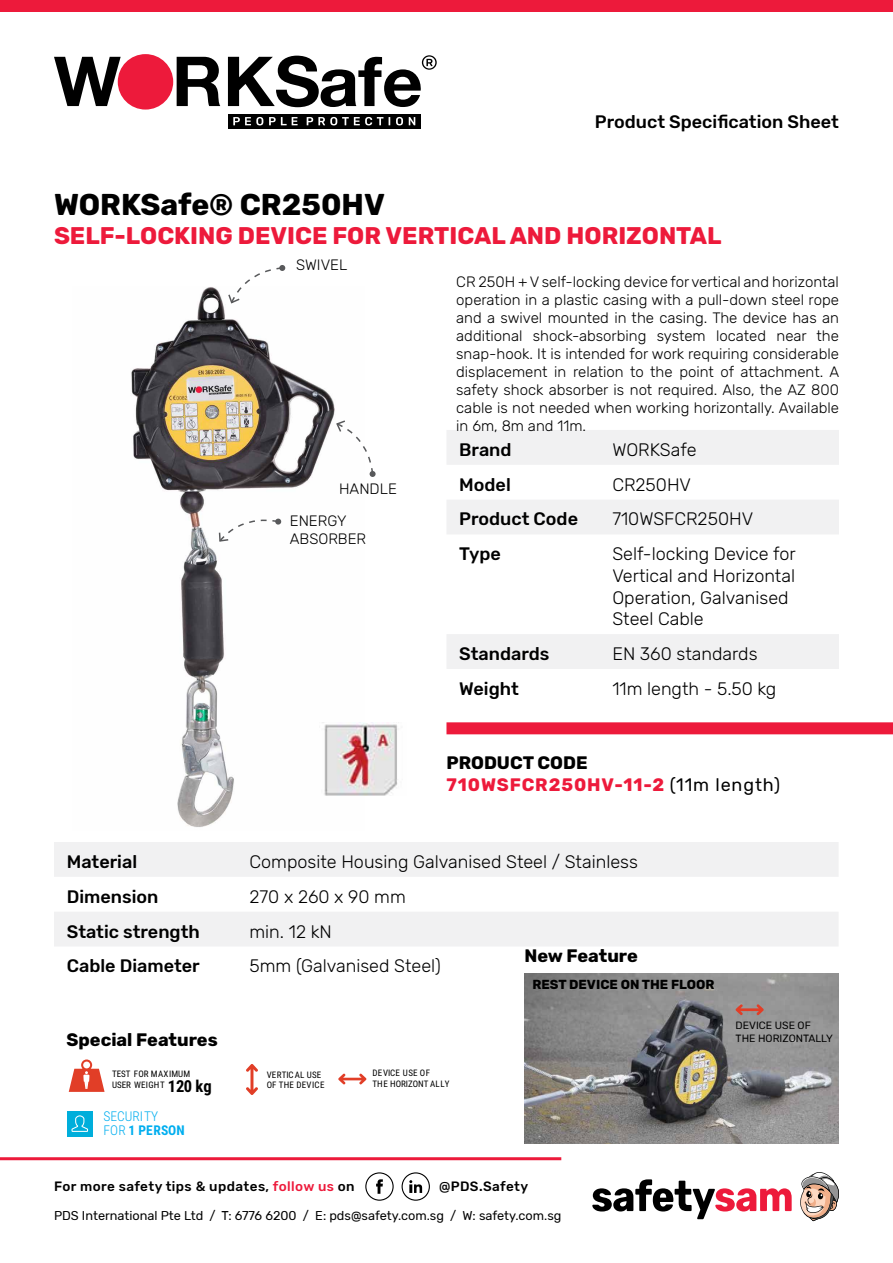
<style>
.page{position:relative;width:893px;height:1263px;background:#fff}
.page>*{position:absolute;margin:0;border:0;box-sizing:border-box;transform-origin:0 0}
.t1{font:700 30px "Rubik";color:#000}
.t2{font:700 24px "Rubik";color:#ed1a3b}
.t3{font:300 18px/21.6px "Rubik";color:#000}
.t4{font:500 18px "Rubik";color:#000}
.t5{font:700 18px/21.6px "Rubik";letter-spacing:.05em;color:#ed1a3b}
.t6{font:700 18px "Rubik";color:#000}
.t7{font:700 16.5px "Roboto Condensed";color:#000}
.t8{font:300 15px/18px "Rubik";color:#000;text-align:justify}
.t9{font:500 13.5px "Rubik";letter-spacing:.03em;color:#000}
.t10{font:300 13.5px/13.5px "Roboto Condensed";color:#00aeef}
.t11{font:700 13.05px "Rubik";color:#000}
.t12{font:12.75px "Rubik";color:#000}
.t13{font:10.5px/12.6px "Rubik";color:#000}
.t14{font:9px/10.5px "Roboto Condensed";color:#000}
.s1{color:#000}
.s2{font-weight:400;color:#000}
.s3{font-weight:700}
.s4{color:#ed1a3b}
</style>
<div class="page">
<svg style="left:54px;top:57px;width:67px;height:49px"></svg>
<svg style="left:177px;top:57px;width:43px;height:49px"></svg>
<div style="left:118px;top:54px;width:55px;height:56px;background:#ed1a3b;border-radius:50%"></div>
<svg style="left:228px;top:55px;width:209px;height:52px"></svg>
<div style="left:228px;top:114px;width:193px;height:14px;background:#000"></div>
<svg style="left:233px;top:117px;width:30px;height:8px"></svg>
<svg style="left:269px;top:117px;width:29px;height:8px"></svg>
<svg style="left:307px;top:117px;width:76px;height:8px"></svg>
<svg style="left:396px;top:117px;width:7px;height:8px"></svg>
<svg style="left:409px;top:117px;width:6px;height:8px"></svg>
<div style="left:0;top:0;width:893px;height:12px;background:#ed1a3b"></div>
<svg style="left:365px;top:1172px;width:29px;height:29px"></svg>
<svg style="left:402px;top:1172px;width:28px;height:29px"></svg>
<hr style="left:0;top:1157px;width:561px;height:3px;background:#ed1a3b">
<svg style="left:592px;top:1179px;width:200px;height:40px"></svg>
<svg style="left:800px;top:1172px;width:39px;height:49px"></svg>
<img style="left:524px;top:973px;width:315px;height:170px">
<svg style="left:54px;top:842px;width:784px;height:104px;fill:#f1f1f2"></svg>
<div style="left:446px;top:722px;width:447px;height:12px;background:#ed1a3b"></div>
<svg style="left:447px;top:430px;width:392px;height:239px"></svg>
<img style="left:131px;top:287px;width:233px;height:540px">
<img style="left:319px;top:723px;width:79px;height:72px">
<svg style="left:69px;top:1059px;width:36px;height:33px"></svg>
<svg style="left:246px;top:1064px;width:12px;height:31px"></svg>
<svg style="left:338px;top:1074px;width:28px;height:10px"></svg>
<div style="left:67px;top:1111px;width:26px;height:25px;background:#00aedb"></div>
<svg style="left:72px;top:1115px;width:16px;height:17px"></svg>
<svg style="left:736px;top:1004px;width:28px;height:11px"></svg>
<svg style="left:227px;top:265px;width:58px;height:40px"></svg>
<svg style="left:218px;top:513px;width:64px;height:30px"></svg>
<svg style="left:335px;top:419px;width:41px;height:58px"></svg>
<p class="t4" style="left:595px;top:112px;width:246px">Product Specification Sheet</p>
<h1 class="t1" style="left:54px;top:187px;width:332px">WORKSafe® CR250HV</h1>
<h2 class="t2" style="left:54px;top:221px;width:669px">SELF-LOCKING DEVICE FOR VERTICAL AND HORIZONTAL</h2>
<p class="t8" style="left:296px;top:257px;width:53px">SWIVEL</p>
<p class="t8" style="left:339px;top:480px;width:59px">HANDLE</p>
<p class="t8" style="left:290px;top:513px;width:78px">ENERGY<br>ABSORBER</p>
<p class="t8" style="left:456px;top:274px;width:385px">CR 250H + V self-locking device for vertical and horizontal operation in a plastic casing with a pull-down steel rope and a swivel mounted in the casing. The device has an additional shock-absorbing system located near the snap-hook. It is intended for work requiring considerable displacement in relation to the point of attachment. A safety shock absorber is not required. Also, the AZ 800 cable is not needed when working horizontally. Available in 6m, 8m and 11m.</p>
<p class="t4" style="left:459px;top:439px;width:54px">Brand</p>
<p class="t3" style="left:612px;top:439px;width:86px">WORKSafe</p>
<p class="t4" style="left:459px;top:474px;width:53px">Model</p>
<p class="t3" style="left:612px;top:474px;width:80px">CR250HV</p>
<p class="t4" style="left:459px;top:509px;width:120px">Product Code</p>
<p class="t3" style="left:612px;top:509px;width:142px">710WSFCR250HV</p>
<p class="t4" style="left:459px;top:544px;width:43px">Type</p>
<p class="t3" style="left:612px;top:544px;width:185px">Self-locking Device for<br>Vertical and Horizontal<br>Operation, Galvanised<br>Steel Cable</p>
<p class="t4" style="left:459px;top:643px;width:92px">Standards</p>
<p class="t3" style="left:612px;top:643px;width:147px">EN 360 standards</p>
<p class="t4" style="left:459px;top:678px;width:61px">Weight</p>
<p class="t3" style="left:612px;top:678px;width:166px">11m length - 5.50 kg</p>
<p class="t5" style="left:446px;top:753px;width:335px"><span class="s1">PRODUCT CODE<br></span>710WSFCR250HV-11-2 <span class="s2">(11m length)</span></p>
<p class="t4" style="left:67px;top:851px;width:72px">Material</p>
<p class="t3" style="left:249px;top:851px;width:390px">Composite Housing Galvanised Steel / Stainless</p>
<p class="t4" style="left:67px;top:886px;width:93px">Dimension</p>
<p class="t3" style="left:249px;top:886px;width:158px">270 x 260 x 90 mm</p>
<p class="t4" style="left:67px;top:921px;width:135px">Static strength</p>
<p class="t3" style="left:249px;top:921px;width:84px">min. 12 kN</p>
<p class="t4" style="left:67px;top:956px;width:135px">Cable Diameter</p>
<p class="t3" style="left:249px;top:956px;width:193px">5mm (Galvanised Steel)</p>
<p class="t6" style="left:524px;top:945px;width:115px">New Feature</p>
<p class="t11" style="left:532px;top:977px;width:184px">REST DEVICE ON THE FLOOR</p>
<p class="t6" style="left:67px;top:1029px;width:153px">Special Features</p>
<p class="t13" style="left:736px;top:1020px;width:99px">DEVICE USE OF<br>THE HORIZONTALLY</p>
<p class="t14" style="left:267px;top:1069px;width:59px">VERTICAL USE<br>OF THE DEVICE</p>
<p class="t10" style="left:103px;top:1109px;width:83px">SECURITY<br>FOR <span class="s3">1 PERSON</span></p>
<p class="t14" style="left:112px;top:1068px;width:80px">TEST FOR MAXIMUM<br>USER WEIGHT</p>
<p class="t14" style="left:373px;top:1067px;width:78px">DEVICE USE OF<br>THE HORIZONT ALLY</p>
<p class="t7" style="left:168px;top:1074px;width:46px">120 kg</p>
<p class="t9" style="left:54px;top:1179px;width:302px">For more safety tips &amp; updates, <span class="s4">follow us</span> on</p>
<p class="t9" style="left:439px;top:1179px;width:91px">@PDS.Safety</p>
<p class="t12" style="left:54px;top:1208px;width:509px">PDS International Pte Ltd / T: 6776 6200 / E: pds@safety.com.sg / W: safety.com.sg</p>
</div>
